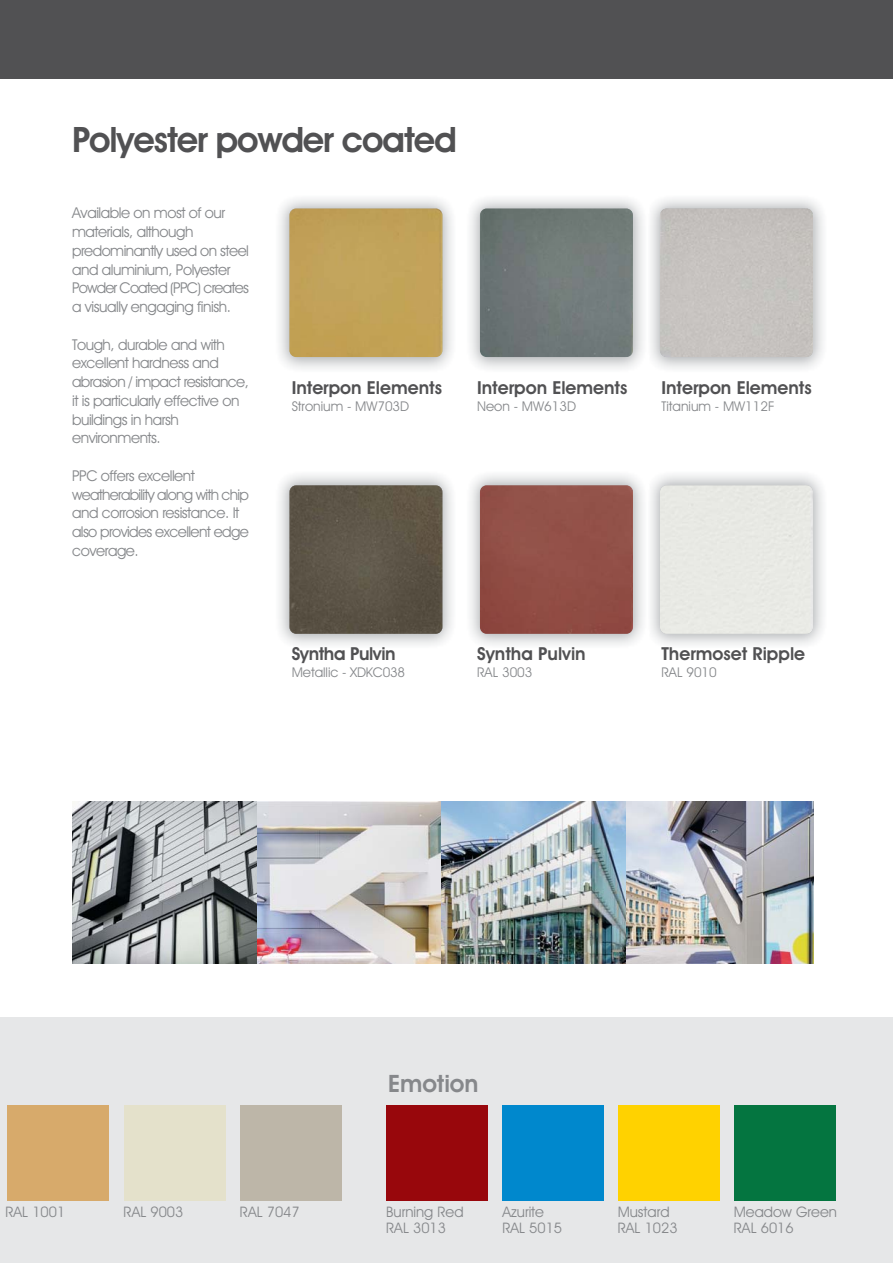
<style>
.page{position:relative;width:893px;height:1263px;background:#fff}
.page>*{position:absolute;margin:0;border:0;box-sizing:border-box;transform-origin:0 0}
.t1{font:600 35.25px "Avant Garde IT Cby BT";letter-spacing:-.03em;color:#515153}
.t2{font:600 24px "Avant Garde IT Cby BT";color:#86888b}
.t3{font:600 18px "Avant Garde IT Cby BT";color:#515153}
.t4{font:600 18px "Avant Garde IT Cby BT";letter-spacing:-.02em;color:#515153}
.t5{font:15px/18.8px "Avant Garde IT Cby BT";letter-spacing:-.03em;color:#86888b}
.t6{font:14.55px/15.3px "Avant Garde IT Cby BT";color:#86888b}
.t7{font:13.5px "Avant Garde IT Cby BT";color:#86888b}
</style>
<div class="page">
<div style="left:660px;top:208px;width:153px;height:149px;background:#c6c2bf;border-radius:7px"></div>
<img style="left:279px;top:199px;width:371px;height:170px">
<img style="left:480px;top:209px;width:153px;height:148px;border-radius:7px">
<div style="left:289px;top:208px;width:153px;height:149px;background:#c1a259;border-radius:7px"></div>
<div style="left:660px;top:485px;width:153px;height:149px;background:#e8e9e4;border-radius:7px"></div>
<img style="left:279px;top:475px;width:371px;height:170px">
<div style="left:480px;top:485px;width:153px;height:149px;background:#924f47;border-radius:7px"></div>
<img style="left:289px;top:485px;width:153px;height:149px;border-radius:7px">
<div style="left:0;top:0;width:893px;height:78px;background:#515153"></div>
<div style="left:0;top:1017px;width:893px;height:246px;background:#e6e7e8"></div>
<div style="left:7px;top:1105px;width:102px;height:96px;background:#d7aa6b"></div>
<div style="left:125px;top:1105px;width:101px;height:95px;background:#e4e1cb"></div>
<div style="left:240px;top:1105px;width:102px;height:95px;background:#bdb6a8"></div>
<div style="left:387px;top:1105px;width:101px;height:95px;background:#98070c"></div>
<div style="left:503px;top:1105px;width:101px;height:95px;background:#0088cd"></div>
<div style="left:618px;top:1105px;width:102px;height:95px;background:#ffd200"></div>
<div style="left:734px;top:1105px;width:102px;height:95px;background:#047540"></div>
<img style="left:72px;top:802px;width:741px;height:162px">
<h1 class="t1" style="left:72px;top:127px;width:386px">Polyester powder coated</h1>
<p class="t5" style="left:72px;top:205px;width:178px">Available on most of our materials, although predominantly used on steel and aluminium, Polyester<br>Powder Coated (PPC) creates a visually engaging finish.</p>
<p class="t5" style="left:72px;top:336px;width:178px">Tough, durable and with excellent hardness and abrasion / impact resistance, it is particularly effective on buildings in harsh environments.</p>
<p class="t5" style="left:72px;top:468px;width:178px">PPC offers excellent weatherability along with chip and corrosion resistance. It also provides excellent edge coverage.</p>
<p class="t3" style="left:292px;top:381px;width:152px">Interpon Elements</p>
<p class="t7" style="left:292px;top:401px;width:119px">Stronium - MW703D</p>
<p class="t3" style="left:477px;top:381px;width:152px">Interpon Elements</p>
<p class="t7" style="left:477px;top:401px;width:100px">Neon - MW613D</p>
<p class="t3" style="left:661px;top:381px;width:152px">Interpon Elements</p>
<p class="t7" style="left:661px;top:401px;width:115px">Titanium - MW112F</p>
<p class="t4" style="left:292px;top:648px;width:105px">Syntha Pulvin</p>
<p class="t7" style="left:292px;top:668px;width:115px">Metallic - XDKC038</p>
<p class="t3" style="left:477px;top:648px;width:110px">Syntha Pulvin</p>
<p class="t7" style="left:477px;top:668px;width:57px">RAL 3003</p>
<p class="t3" style="left:661px;top:648px;width:145px">Thermoset Ripple</p>
<p class="t7" style="left:661px;top:668px;width:57px">RAL 9010</p>
<h2 class="t2" style="left:388px;top:1075px;width:92px">Emotion</h2>
<p class="t6" style="left:6px;top:1206px;width:61px">RAL 1001</p>
<p class="t6" style="left:124px;top:1206px;width:61px">RAL 9003</p>
<p class="t6" style="left:240px;top:1206px;width:61px">RAL 7047</p>
<p class="t6" style="left:386px;top:1206px;width:79px">Burning Red<br>RAL 3013</p>
<p class="t6" style="left:502px;top:1206px;width:61px">Azurite<br>RAL 5015</p>
<p class="t6" style="left:734px;top:1206px;width:105px">Meadow Green<br>RAL 6016</p>
<p class="t6" style="left:618px;top:1206px;width:61px">Mustard<br>RAL 1023</p>
</div>
